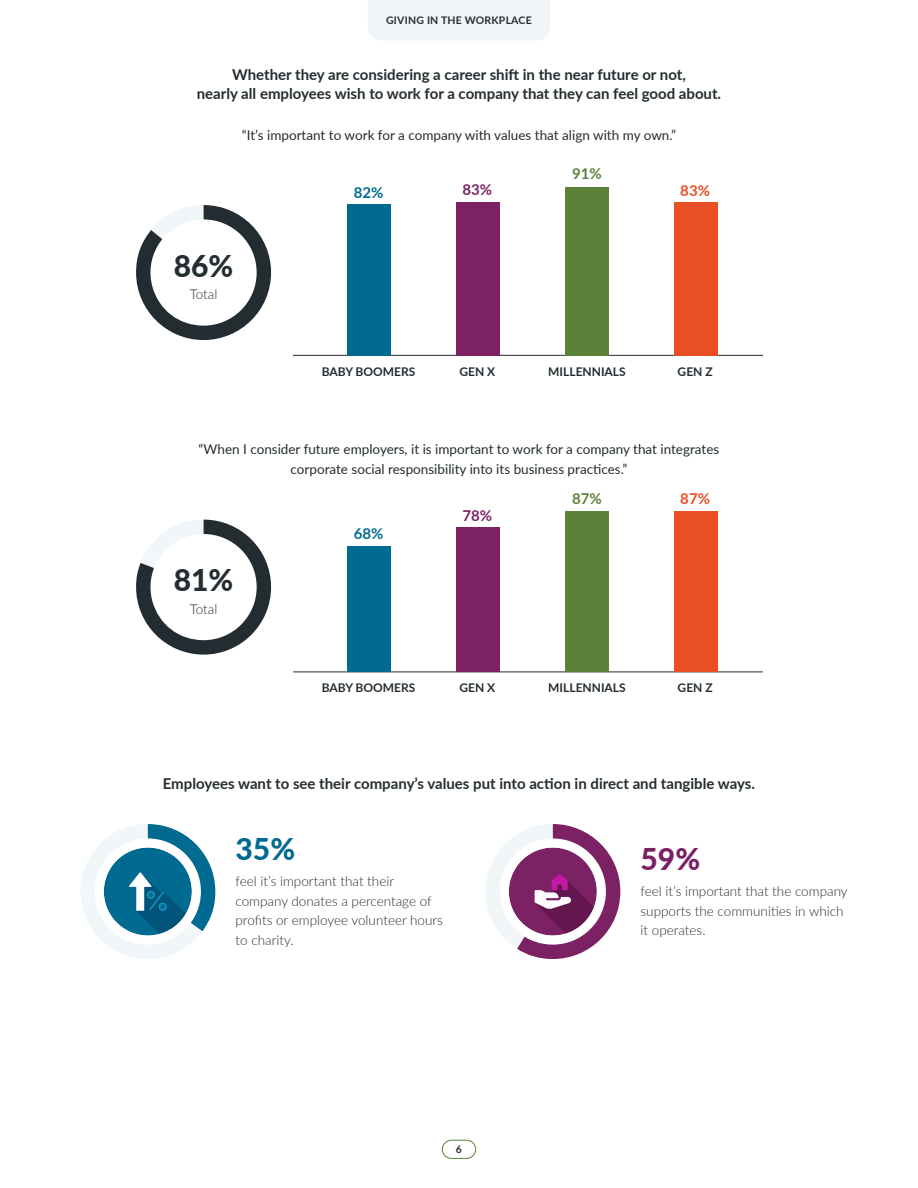
<style>
.page{position:relative;width:918px;height:1188px;background:#fff}
.page>*{position:absolute;margin:0;border:0;box-sizing:border-box;transform-origin:0 0}
.Body_Copy{font:800 30px "Lato";color:#242d30}
.Body_Copy-2{font:800 30px "Lato";color:#006a92}
.Body_Copy-3{font:800 30px "Lato";color:#7a2064}
.Heading_4{font:700 15px/19.5px "Lato";color:#242d30;text-align:center}
.t1{font:700 15px "Lato";color:#006a90}
.t2{font:700 15px "Lato";color:#7b2164}
.t3{font:700 15px "Lato";color:#5c8139}
.t4{font:700 15px "Lato";color:#e84f25}
.Heading_5{font:13.5px/19.5px "Lato";color:#242d30;text-align:center}
.Body_Copy-4{font:300 13.5px/19.5px "Lato";color:#242d30}
.t5{font:700 12px "Lato";color:#232d31}
.t6{font:700 10.5px "Lato";letter-spacing:.02em;color:#242d30}
</style>
<div class="page">
<hr style="left:294px;top:355px;width:468px;height:1px;background:#232d31">
<div style="left:674px;top:202px;width:44px;height:153px;background:#e84f25"></div>
<div style="left:565px;top:187px;width:44px;height:168px;background:#5c8139"></div>
<div style="left:456px;top:202px;width:44px;height:153px;background:#7b2164"></div>
<div style="left:348px;top:204px;width:43px;height:151px;background:#006a90"></div>
<hr style="left:294px;top:672px;width:468px;height:1px;background:#232d31">
<div style="left:674px;top:511px;width:44px;height:161px;background:#e84f25"></div>
<div style="left:565px;top:511px;width:44px;height:161px;background:#5c8139"></div>
<div style="left:456px;top:528px;width:44px;height:144px;background:#7b2164"></div>
<div style="left:348px;top:546px;width:43px;height:126px;background:#006a90"></div>
<svg style="left:136px;top:520px;width:135px;height:135px"></svg>
<svg style="left:136px;top:205px;width:135px;height:135px"></svg>
<svg style="left:81px;top:824px;width:134px;height:135px"></svg>
<svg style="left:486px;top:824px;width:134px;height:135px"></svg>
<div style="left:368px;top:0;width:182px;height:40px;background:#f0f5f9"></div>
<div style="left:442px;top:1140px;width:34px;height:19px;border:1px solid #5d8139;border-radius:9px"></div>
<p class="t6" style="left:386px;top:12px;width:147px">GIVING IN THE WORKPLACE</p>
<h4 class="Heading_4" style="left:197px;top:64px;width:526px">Whether they are considering a career shift in the near future or not,<br>nearly all employees wish to work for a company that they can feel good about.</h4>
<h5 class="Heading_5" style="left:242px;top:125px;width:436px">“It’s important to work for a company with values that align with my own.”</h5>
<p class="Body_Copy" style="left:174px;top:243px;width:61px">86%</p>
<p class="Body_Copy-4" style="left:190px;top:284px;width:29px">Total</p>
<p class="t1" style="left:354px;top:182px;width:31px">82%</p>
<p class="t2" style="left:463px;top:179px;width:31px">83%</p>
<p class="t3" style="left:572px;top:163px;width:31px">91%</p>
<p class="t4" style="left:680px;top:180px;width:31px">83%</p>
<p class="t5" style="left:322px;top:363px;width:95px">BABY BOOMERS</p>
<p class="t5" style="left:460px;top:363px;width:37px">GEN X</p>
<p class="t5" style="left:548px;top:363px;width:79px">MILLENNIALS</p>
<p class="t5" style="left:678px;top:363px;width:37px">GEN Z</p>
<h5 class="Heading_5" style="left:199px;top:439px;width:522px">“When I consider future employers, it is important to work for a company that integrates corporate social responsibility into its business practices.”</h5>
<p class="Body_Copy" style="left:174px;top:558px;width:61px">81%</p>
<p class="Body_Copy-4" style="left:190px;top:599px;width:29px">Total</p>
<p class="t1" style="left:354px;top:523px;width:31px">68%</p>
<p class="t2" style="left:463px;top:505px;width:31px">78%</p>
<p class="t3" style="left:572px;top:488px;width:31px">87%</p>
<p class="t4" style="left:680px;top:488px;width:31px">87%</p>
<p class="t5" style="left:322px;top:679px;width:95px">BABY BOOMERS</p>
<p class="t5" style="left:460px;top:679px;width:37px">GEN X</p>
<p class="t5" style="left:548px;top:679px;width:79px">MILLENNIALS</p>
<p class="t5" style="left:678px;top:679px;width:37px">GEN Z</p>
<h4 class="Heading_4" style="left:163px;top:774px;width:594px">Employees want to see their company’s values put into action in direct and tangible ways.</h4>
<p class="Body_Copy-2" style="left:236px;top:827px;width:61px">35%</p>
<p class="Body_Copy-4" style="left:236px;top:871px;width:209px">feel it’s important that their company donates a percentage of profits or employee volunteer hours to charity.</p>
<p class="t6" style="left:456px;top:1141px;width:8px">6</p>
<p class="Body_Copy-3" style="left:641px;top:837px;width:61px">59%</p>
<p class="Body_Copy-4" style="left:641px;top:881px;width:209px">feel it’s important that the company supports the communities in which it operates.</p>
</div>
